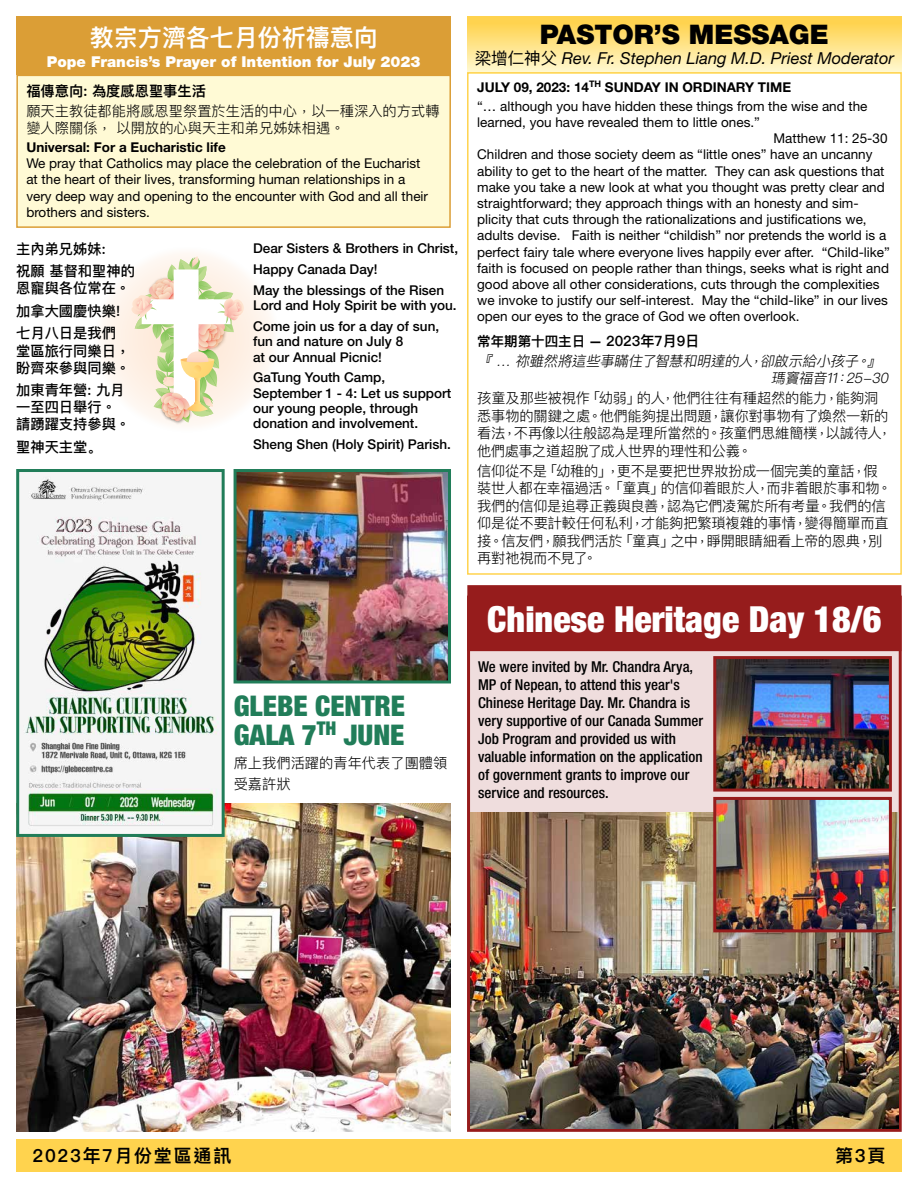
<style>
.page{position:relative;width:918px;height:1188px;background:#fff}
.page>*{position:absolute;margin:0;border:0;box-sizing:border-box;transform-origin:0 0}
.t1{font:900 condensed 36px "Helvetica Neue LT Std";color:#fff}
.t2{font:900 condensed 28.5px/28.5px "Helvetica Neue LT Std";color:#217d59}
.t3{font:900 27px "Helvetica Neue LT Std";color:#000}
.t4{font:600 24px "Ping Fang HK";color:#fff}
.t5{font:600 18px "Ping Fang HK";letter-spacing:.1em;color:#000}
.t6{font:italic 16.5px "Helvetica Neue LT Std";color:#000}
.t7{font:500 condensed 15px/18px "Helvetica Neue LT Std";color:#000}
.t8{font:900 15px "Helvetica Neue LT Std";color:#fff}
.t9{font:300 14.25px/17.4px "Ping Fang HK";letter-spacing:-.01em;color:#000}
.t10{font:500 14.25px/22.5px "Ping Fang HK";color:#000}
.t11{font:italic 300 14.25px/20.2px "Ping Fang HK";color:#000}
.t12{font:600 14.25px "Ping Fang HK";color:#000}
.t13{font:13.5px/16.2px "Helvetica Neue LT Std";color:#000}
.t14{font:500 13.5px/15.5px "Helvetica Neue LT Std";color:#000}
.t15{font:700 13.5px "Helvetica Neue LT Std";color:#000}
.s1{font-family:"Ping Fang HK";font-style:normal}
.s2{font-weight:700}
.s3{font-weight:600;font-style:normal;font-size:13.5px}
.s4{font-family:"Helvetica Neue LT Std";font-weight:700;font-style:normal;font-size:13.5px}
.s5{font-weight:600;font-style:normal}
</style>
<div class="page">
<div style="left:16px;top:1139px;width:886px;height:33px;background:#ffd34e"></div>
<img style="left:16px;top:803px;width:435px;height:329px">
<img style="left:16px;top:469px;width:210px;height:369px">
<div style="left:467px;top:16px;width:435px;height:57px;background:linear-gradient(to bottom,#ffcf40,#fff8d1)"></div>
<div style="left:467px;top:72px;width:435px;height:503px;border:2px solid #ffd34e"></div>
<div style="left:16px;top:75px;width:435px;height:153px;background:#fffad5"></div>
<div style="left:16px;top:16px;width:435px;height:59px;background:#db9e36"></div>
<svg style="left:93px;top:246px;width:187px;height:187px;fill:#fef7f2"></svg>
<img style="left:170px;top:423px;width:18px;height:3px">
<img style="left:167px;top:423px;width:19px;height:1px">
<svg style="left:130px;top:256px;width:115px;height:167px"></svg>
<img style="left:233px;top:469px;width:218px;height:215px">
<div style="left:469px;top:597px;width:431px;height:533px;background:#efdddd"></div>
<div style="left:467px;top:585px;width:434px;height:66px;background:#961c1c"></div>
<div style="left:467px;top:596px;width:435px;height:536px;border:3px solid #961c1c"></div>
<img style="left:470px;top:812px;width:429px;height:317px">
<img style="left:712px;top:656px;width:181px;height:278px">
<h3 class="t4" style="left:90px;top:23px;width:289px">教宗方濟各七月份祈禱意向</h3>
<p class="t8" style="left:47px;top:53px;width:375px">Pope Francis’s Prayer of Intention for July 2023</p>
<p class="t12" style="left:26px;top:82px;width:181px">福傳意向: 為度感恩聖事生活</p>
<p class="t9" style="left:26px;top:102px;width:415px">願天主教徒都能將感恩聖祭置於生活的中心，以一種深入的方式轉變人際關係， 以開放的心與天主和弟兄姊妹相遇。</p>
<p class="t15" style="left:26px;top:139px;width:201px">Universal: For a Eucharistic life</p>
<p class="t13" style="left:26px;top:155px;width:403px">We pray that Catholics may place the celebration of the Eucharist at the heart of their lives, transforming human relationships in a very deep way and opening to the encounter with God and all their brothers and sisters.</p>
<p class="t10" style="left:16px;top:237px;width:120px">主內弟兄姊妹:<br>祝願 基督和聖神的</p>
<p class="t10" style="left:16px;top:277px;width:115px">恩寵與各位常在。加拿大國慶快樂!七月八日是我們</p>
<p class="t10" style="left:16px;top:342px;width:115px;line-height:17.1px">堂區旅行同樂日，盼齊來參與同樂。</p>
<p class="t10" style="left:16px;top:381px;width:115px;line-height:17.1px">加東青年營: 九月一至四日舉行。請踴躍支持參與。</p>
<p class="t10" style="left:16px;top:435px;width:87px">聖神天主堂。</p>
<p class="t14" style="left:253px;top:238px;width:207px;line-height:20.9px">Dear Sisters &amp; Brothers in Christ,<br>Happy Canada Day!<br>May the blessings of the Risen</p>
<p class="t14" style="left:253px;top:295px;width:205px;line-height:20.9px">Lord and Holy Spirit be with you.<br>Come join us for a day of sun,</p>
<p class="t14" style="left:253px;top:333px;width:152px">fun and nature on July 8 at our Annual Picnic!</p>
<p class="t14" style="left:253px;top:370px;width:200px">GaTung Youth Camp,<br>September 1 - 4: Let us support our young people, through donation and involvement.</p>
<p class="t14" style="left:253px;top:437px;width:199px">Sheng Shen (Holy Spirit) Parish.</p>
<h2 class="t2" style="left:234px;top:691px;width:173px">GLEBE CENTRE<br>GALA 7<sup>TH</sup> JUNE</h2>
<p class="t9" style="left:234px;top:753px;width:215px;line-height:21px">席上我們活躍的青年代表了團體領受嘉許狀</p>
<h3 class="t3" style="left:540px;top:19px;width:291px">PASTOR’S MESSAGE</h3>
<p class="t6" style="left:475px;top:48px;width:421px"><span class="s1">梁增仁神父</span> Rev. Fr. Stephen Liang M.D. Priest Moderator</p>
<p class="t13" style="left:477px;top:77px;width:392px;line-height:18.9px"><span class="s2">JULY 09, 2023: 14</span><sup>TH</sup> <span class="s2">SUNDAY IN ORDINARY TIME<br></span>“… although you have hidden these things from the wise and the</p>
<p class="t13" style="left:477px;top:114px;width:284px">learned, you have revealed them to little ones.”</p>
<p class="t13" style="left:477px;top:130px;width:414px;text-indent:296px">Matthew 11: 25-30<br>Children and those society deem as “little ones” have an uncanny ability to get to the heart of the matter. They can ask questions that make you take a new look at what you thought was pretty clear and straightforward; they approach things with an honesty and sim&shy;plicity that cuts through the rationalizations and justifications we, adults devise. Faith is neither “childish” nor pretends the world is a perfect fairy tale where everyone lives happily ever after. “Child-like” faith is focused on people rather than things, seeks what is right and good above all other considerations, cuts through the complexities we invoke to justify our self-interest. May the “child-like” in our lives open our eyes to the grace of God we often overlook.</p>
<p class="t11" style="left:477px;top:330px;width:409px"><span class="s3">常年期第十四主日</span> <span class="s4">—</span> <span class="s5">2023年7月9日<br></span>『 … 祢雖然將這些事瞞住了智慧和明達的人，卻啟示給小孩子。』</p>
<p class="t11" style="left:771px;top:368px;width:122px">瑪竇福音11：25-30</p>
<p class="t9" style="left:477px;top:389px;width:416px">孩童及那些被視作「幼弱」的人，他們往往有種超然的能力，能夠洞悉事物的關鍵之處。他們能夠提出問題，讓你對事物有了煥然一新的看法，不再像以往般認為是理所當然的。孩童們思維簡樸，以誠待人，他們處事之道超脫了成人世界的理性和公義。</p>
<p class="t9" style="left:477px;top:462px;width:416px">信仰從不是「幼稚的」，更不是要把世界妝扮成一個完美的童話，假裝世人都在幸福過活。「童真」的信仰着眼於人，而非着眼於事和物。我們的信仰是追尋正義與良善，認為它們凌駕於所有考量。我們的信仰是從不要計較任何私利，才能夠把繁瑣複雜的事情，變得簡單而直接。信友們，願我們活於「童真」之中，睜開眼睛細看上帝的恩典，別再對祂視而不見了。</p>
<h1 class="t1" style="left:487px;top:597px;width:396px">Chinese Heritage Day 18/6</h1>
<p class="t7" style="left:478px;top:657px;width:227px">We were invited by Mr. Chandra Arya, MP of Nepean, to attend this year's Chinese Heritage Day. Mr. Chandra is very supportive of our Canada Summer Job Program and provided us with valuable information on the application of government grants to improve our service and resources.</p>
<h3 class="t5" style="left:32px;top:1145px;width:200px">2023年7月份堂區通訊</h3>
<h3 class="t5" style="left:835px;top:1145px;width:52px">第3頁</h3>
</div>
